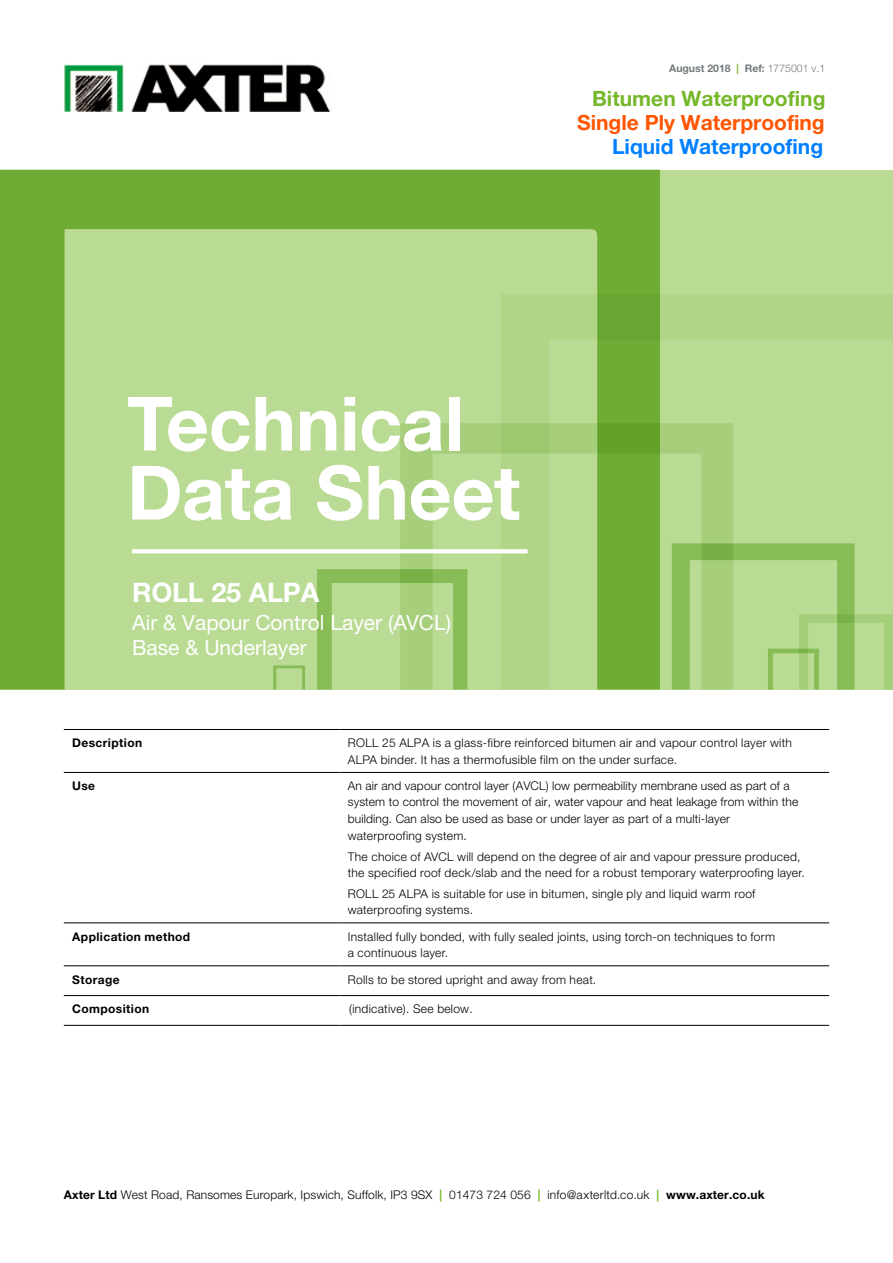
<style>
.page{position:relative;width:893px;height:1263px;background:#fff}
.page>*{position:absolute;margin:0;border:0;box-sizing:border-box;transform-origin:0 0}
.t1{font:700 75px/69px "Helvetica Neue LT";letter-spacing:-.005em;color:#fff}
.t2{font:700 27px "Helvetica Neue LT";letter-spacing:-.01em;color:#fff}
.t3{font:21px/25px "Helvetica Neue LT";color:#fff}
.t4{font:700 21px "Helvetica Neue LT Pro";color:#f50}
.t5{font:700 21px "Helvetica Neue";color:#76b82a}
.t6{font:700 21px "Helvetica Neue LT Pro";color:#0080ff}
.t7{font:300 12px/16.5px "Helvetica Neue LT";letter-spacing:.02em;color:#000}
.t8{font:700 12px "Helvetica Neue LT";letter-spacing:.03em;color:#000}
.t9{font:700 10.5px "Helvetica Neue LT";color:#73797c}
.s1{color:#76b82a}
.s2{font-weight:300}
.s3{font-family:"Helvetica Neue LT Pro"}
.s4{font-weight:700}
.s5{font-weight:700;color:#76b82a}
</style>
<div class="page">
<div style="left:0;top:170px;width:893px;height:519px;background:#badb94"></div>
<svg style="left:0;top:170px;width:660px;height:519px"></svg>
<svg style="left:501px;top:294px;width:392px;height:395px"></svg>
<svg style="left:273px;top:665px;width:32px;height:24px"></svg>
<svg style="left:132px;top:549px;width:396px;height:4px;background:#fbfcf8"></svg>
<hr style="left:64px;top:772px;width:275px;height:1px;background:#000">
<hr style="left:339px;top:772px;width:490px;height:1px;background:#000">
<hr style="left:64px;top:923px;width:275px;height:1px;background:#000">
<hr style="left:339px;top:923px;width:490px;height:1px;background:#000">
<hr style="left:64px;top:965px;width:275px;height:1px;background:#000">
<hr style="left:339px;top:965px;width:490px;height:1px;background:#000">
<hr style="left:64px;top:995px;width:275px;height:1px;background:#000">
<hr style="left:339px;top:995px;width:490px;height:1px;background:#000">
<hr style="left:64px;top:1025px;width:275px;height:1px;background:#000">
<hr style="left:339px;top:1025px;width:490px;height:1px;background:#000">
<hr style="left:64px;top:729px;width:275px;height:1px;background:#000">
<hr style="left:339px;top:729px;width:490px;height:1px;background:#000">
<img style="left:64px;top:64px;width:267px;height:47px">
<p class="t9" style="left:669px;top:62px;width:158px">August 2018 <span class="s1">|</span> Ref: <span class="s2">1775001 v.1</span></p>
<h3 class="t5" style="left:592px;top:82px;width:235px">Bitumen Waterproo<span class="s3">f</span>ing</h3>
<h3 class="t4" style="left:577px;top:109px;width:249px">Single Ply Waterproofing</h3>
<h3 class="t6" style="left:612px;top:133px;width:213px">Liquid Waterproofing</h3>
<h1 class="t1" style="left:127px;top:388px;width:395px">Technical<br>Data Sheet</h1>
<h2 class="t2" style="left:132px;top:576px;width:189px">ROLL 25 AL<span class="s3">PA</span></h2>
<h3 class="t3" style="left:132px;top:610px;width:320px">Air &amp; Vapour Control Layer (AVCL)<br>Base &amp; Underlayer</h3>
<p class="t8" style="left:72px;top:736px;width:71px">Description</p>
<p class="t7" style="left:348px;top:733px;width:446px;line-height:17.4px">ROLL 25 ALPA is a glass-fibre reinforced bitum<span class="s3">en</span> air and vapour control layer with<br>ALPA binder. It has a thermofusible film on the under surface.</p>
<p class="t8" style="left:72px;top:779px;width:24px">Use</p>
<p class="t7" style="left:348px;top:778px;width:452px;line-height:15.9px">An air and vapour control layer (AVCL) low permeability membrane used as part of a system to control the movement of air, water vapour and heat leakage from within the</p>
<p class="t7" style="left:348px;top:810px;width:383px">building. Can also be used as base or under layer as part of a multi-layer waterproofing system.</p>
<p class="t7" style="left:348px;top:848px;width:459px">The choice of AVCL will depend on the degree of air and vapour pressure produced, the specified roof deck/slab and the need for a robust temporary waterproofing layer.</p>
<p class="t7" style="left:348px;top:885px;width:409px">ROLL 25 ALPA is suitable for use in bitumen, single ply and liquid warm roof waterproofing systems.</p>
<p class="t8" style="left:72px;top:929px;width:120px">Application method</p>
<p class="t7" style="left:348px;top:928px;width:429px">Installed fully bonded, with fully sealed joints, using torch-on techniques to form a continuous layer.</p>
<p class="t8" style="left:72px;top:972px;width:49px">Storage</p>
<p class="t7" style="left:348px;top:971px;width:250px">Rolls to be stored upright and away from heat.</p>
<p class="t8" style="left:72px;top:1002px;width:78px">Composition</p>
<p class="t7" style="left:349px;top:1001px;width:125px">(indicative)<span class="s3">. See below.</span></p>
<p class="t7" style="left:64px;top:1186px;width:702px"><span class="s4">Axter Ltd</span> West Road, Ransomes Europark, Ipswich, Suffolk, IP3 9SX <span class="s5">|</span> 01473 724 056 <span class="s5">|</span> info@axterltd.co.uk <span class="s5">|</span> <span class="s4">www.axter.co.uk</span></p>
</div>
